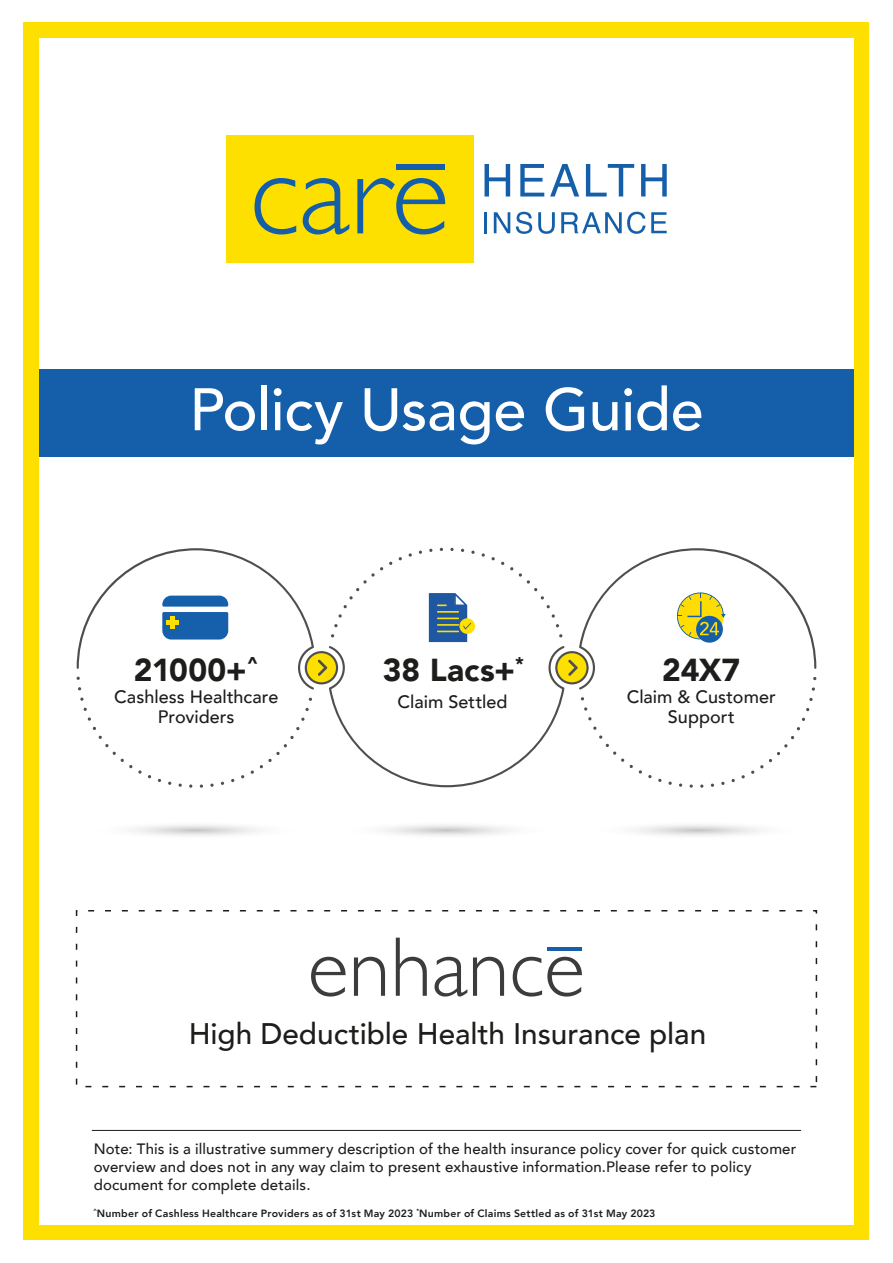
<style>
.page{position:relative;width:893px;height:1263px;background:#fff}
.page>*{position:absolute;margin:0;border:0;box-sizing:border-box;transform-origin:0 0}
.t1{font:500 59.4px "Avenir";letter-spacing:-.01em;color:#fff}
.t2{font:900 31.65px "Avenir";color:#1d1d1b}
.t3{font:500 29.7px "Avenir";color:#1d1d1b}
.t4{font:500 18px/19.5px "Avenir";color:#1d1d1b;text-align:center}
.t5{font:500 15px/18px "Avenir";letter-spacing:.01em;color:#1d1d1b}
.t6{font:800 10.5px "Avenir";letter-spacing:.025em;color:#1d1d1b}
</style>
<div class="page">
<div style="left:24px;top:23px;width:845px;height:1217px;background:#fee000"></div>
<div style="left:39px;top:38px;width:815px;height:1187px;background:#fff"></div>
<div style="left:39px;top:369px;width:815px;height:88px;background:#155faa"></div>
<svg style="left:484px;top:164px;width:26px;height:32px"></svg>
<svg style="left:520px;top:164px;width:24px;height:32px"></svg>
<svg style="left:550px;top:164px;width:29px;height:32px"></svg>
<svg style="left:586px;top:164px;width:48px;height:32px"></svg>
<svg style="left:641px;top:164px;width:26px;height:32px"></svg>
<hr style="left:484px;top:212px;width:3px;height:21px;background:#155faa">
<svg style="left:494px;top:212px;width:16px;height:21px"></svg>
<svg style="left:516px;top:212px;width:16px;height:22px"></svg>
<svg style="left:538px;top:212px;width:17px;height:22px"></svg>
<svg style="left:561px;top:212px;width:84px;height:22px"></svg>
<svg style="left:651px;top:212px;width:16px;height:21px"></svg>
<div style="left:226px;top:136px;width:248px;height:127px;background:#fee000"></div>
<svg style="left:254px;top:178px;width:42px;height:56px"></svg>
<svg style="left:303px;top:178px;width:46px;height:56px"></svg>
<svg style="left:357px;top:178px;width:88px;height:56px"></svg>
<div style="left:396px;top:164px;width:49px;height:6px;background:#155faa"></div>
<hr style="left:92px;top:1130px;width:709px;height:1px;background:#1d1d1b">
<svg style="left:311px;top:938px;width:271px;height:58px"></svg>
<hr style="left:547px;top:947px;width:35px;height:4px;background:#1660ab">
<svg style="left:86px;top:820px;width:219px;height:19px"></svg>
<svg style="left:337px;top:820px;width:219px;height:19px"></svg>
<svg style="left:587px;top:820px;width:219px;height:19px"></svg>
<svg style="left:77px;top:548px;width:739px;height:240px"></svg>
<h1 class="t1" style="left:189px;top:358px;width:516px">Policy Usage Guide</h1>
<h2 class="t2" style="left:134px;top:643px;width:126px">21000+<sup>^</sup></h2>
<p class="t4" style="left:114px;top:686px;width:166px">Cashless Healthcare<br>Providers</p>
<h2 class="t2" style="left:383px;top:643px;width:143px">38 Lacs+<sup>*</sup></h2>
<p class="t4" style="left:398px;top:691px;width:111px">Claim Settled</p>
<h2 class="t2" style="left:662px;top:643px;width:80px">24X7</h2>
<p class="t4" style="left:627px;top:686px;width:151px">Claim &amp; Customer<br>Support</p>
<h3 class="t3" style="left:189px;top:1007px;width:519px">High Deductible Health Insurance plan</h3>
<p class="t5" style="left:94px;top:1139px;width:704px">Note: This is a illustrative summery description of the health insurance policy cover for quick customer overview and does not in any way claim to present exhaustive information.Please refer to policy document for complete details.</p>
<p class="t6" style="left:93px;top:1205px;width:564px"><sup>^</sup>Number of Cashless Healthcare Providers as of 31st May 2023 <sup>*</sup>Number of Claims Settled as of 31st May 2023</p>
</div>
